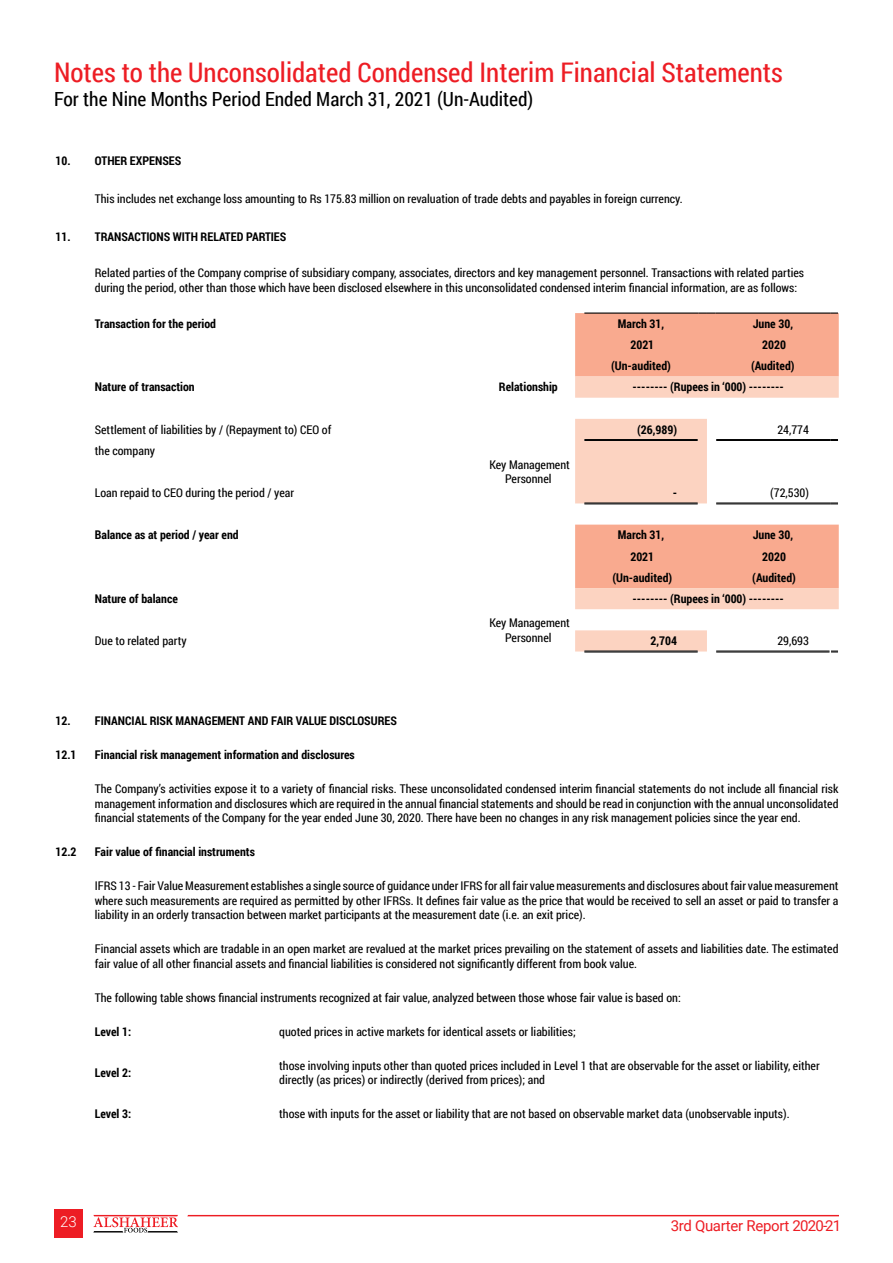
<style>
.page{position:relative;width:893px;height:1263px;background:#fff}
.page>*{position:absolute;margin:0;border:0;box-sizing:border-box;transform-origin:0 0}
.t1{font:27px "Roboto Condensed";color:#ed1d24}
.t2{font:19.5px "Roboto Condensed";color:#000}
.t3{font:15px "Roboto";letter-spacing:-.02em;color:#ed1d24}
.t4{font:300 15px "Roboto";color:#fff}
.t5{font:12px/14.4px "Roboto Condensed";color:#000}
.t6{font:700 12px "Roboto Condensed";color:#000}
</style>
<div class="page">
<div style="left:54px;top:1209px;width:29px;height:29px;background:#ed1d24"></div>
<svg style="left:93px;top:1215px;width:85px;height:17px"></svg>
<svg style="left:187px;top:1215px;width:652px;height:1px"></svg>
<div style="left:575px;top:313px;width:264px;height:64px;background:#f9aa8f"></div>
<svg style="left:575px;top:377px;width:264px;height:274px"></svg>
<hr style="left:584px;top:312px;width:114px;height:2px;background:#000">
<svg style="left:698px;top:312px;width:17px;height:2px"></svg>
<hr style="left:715px;top:312px;width:115px;height:2px;background:#000">
<svg style="left:830px;top:312px;width:8px;height:2px"></svg>
<hr style="left:584px;top:439px;width:114px;height:1px;background:#000">
<hr style="left:584px;top:440px;width:114px;height:1px;background:#000">
<hr style="left:716px;top:439px;width:114px;height:1px;background:#000">
<hr style="left:716px;top:440px;width:114px;height:1px;background:#000">
<svg style="left:830px;top:439px;width:8px;height:2px"></svg>
<hr style="left:584px;top:503px;width:114px;height:1px;background:#000">
<hr style="left:584px;top:504px;width:114px;height:1px;background:#000">
<hr style="left:716px;top:503px;width:114px;height:1px;background:#000">
<hr style="left:716px;top:504px;width:114px;height:1px;background:#000">
<svg style="left:830px;top:503px;width:8px;height:2px"></svg>
<svg style="left:831px;top:651px;width:7px;height:2px"></svg>
<hr style="left:584px;top:651px;width:114px;height:1px;background:#000">
<hr style="left:584px;top:652px;width:114px;height:1px;background:#000">
<hr style="left:716px;top:651px;width:113px;height:1px;background:#000">
<hr style="left:716px;top:652px;width:113px;height:1px;background:#000">
<h1 class="t1" style="left:54px;top:54px;width:730px">Notes to the Unconsolidated Condensed Interim Financial Statements</h1>
<h2 class="t2" style="left:54px;top:85px;width:481px">For the Nine Months Period Ended March 31, 2021 (Un-Audited)</h2>
<p class="t6" style="left:55px;top:152px;width:127px">10. OTHER EXPENSES</p>
<p class="t5" style="left:95px;top:191px;width:589px">This includes net exchange loss amounting to Rs 175.83 million on revaluation of trade debts and payables in foreign currency.</p>
<p class="t6" style="left:55px;top:229px;width:232px">11. TRANSACTIONS WITH RELATED PARTIES</p>
<p class="t5" style="left:95px;top:265px;width:711px">Related parties of the Company comprise of subsidiary company, associates, directors and key management personnel. Transactions with related parties during the period, other than those which have been disclosed elsewhere in this unconsolidated condensed interim financial information, are as follows:</p>
<p class="t6" style="left:95px;top:315px;width:123px">Transaction for the period</p>
<p class="t6" style="left:618px;top:315px;width:48px">March 31,</p>
<p class="t6" style="left:753px;top:315px;width:42px">June 30,</p>
<p class="t6" style="left:630px;top:336px;width:25px">2021</p>
<p class="t6" style="left:762px;top:336px;width:25px">2020</p>
<p class="t6" style="left:611px;top:357px;width:61px">(Un-audited)</p>
<p class="t6" style="left:751px;top:357px;width:45px">(Audited)</p>
<p class="t6" style="left:95px;top:379px;width:101px">Nature of transaction</p>
<p class="t6" style="left:499px;top:379px;width:60px">Relationship</p>
<p class="t6" style="left:632px;top:379px;width:153px">-------- (Rupees in ‘000) --------</p>
<p class="t5" style="left:95px;top:422px;width:238px">Settlement of liabilities by / (Repayment to) CEO of</p>
<p class="t5" style="left:489px;top:457px;width:82px;text-align:center">Key Management<br>Personnel</p>
<p class="t6" style="left:637px;top:421px;width:41px">(26,989)</p>
<p class="t5" style="left:777px;top:422px;width:33px">24,774</p>
<p class="t5" style="left:95px;top:443px;width:62px">the company</p>
<p class="t5" style="left:95px;top:485px;width:201px">Loan repaid to CEO during the period / year</p>
<p class="t6" style="left:673px;top:484px;width:6px">-</p>
<p class="t5" style="left:770px;top:485px;width:40px">(72,530)</p>
<p class="t6" style="left:95px;top:527px;width:145px">Balance as at period / year end</p>
<p class="t6" style="left:618px;top:527px;width:48px">March 31,</p>
<p class="t6" style="left:753px;top:527px;width:42px">June 30,</p>
<p class="t6" style="left:630px;top:548px;width:25px">2021</p>
<p class="t6" style="left:762px;top:548px;width:25px">2020</p>
<p class="t6" style="left:612px;top:569px;width:61px">(Un-audited)</p>
<p class="t6" style="left:752px;top:569px;width:45px">(Audited)</p>
<p class="t6" style="left:95px;top:590px;width:84px">Nature of balance</p>
<p class="t5" style="left:489px;top:615px;width:82px;text-align:center">Key Management<br>Personnel</p>
<p class="t6" style="left:632px;top:590px;width:153px">-------- (Rupees in ‘000) --------</p>
<p class="t5" style="left:95px;top:633px;width:93px">Due to related party</p>
<p class="t6" style="left:651px;top:632px;width:28px">2,704</p>
<p class="t5" style="left:777px;top:633px;width:33px">29,693</p>
<p class="t6" style="left:55px;top:712px;width:343px">12. FINANCIAL RISK MANAGEMENT AND FAIR VALUE DISCLOSURES</p>
<p class="t6" style="left:55px;top:747px;width:23px">12.1</p>
<p class="t6" style="left:95px;top:747px;width:262px">Financial risk management information and disclosures</p>
<p class="t5" style="left:95px;top:781px;width:745px;text-align:justify">The Company’s activities expose it to a variety of financial risks. These unconsolidated condensed interim financial statements do not include all financial risk management information and disclosures which are required in the annual financial statements and should be read in conjunction with the annual unconsolidated financial statements of the Company for the year ended June 30, 2020. There have been no changes in any risk management policies since the year end.</p>
<p class="t6" style="left:55px;top:843px;width:23px">12.2</p>
<p class="t6" style="left:95px;top:843px;width:162px">Fair value of financial instruments</p>
<p class="t5" style="left:95px;top:878px;width:745px;text-align:justify">IFRS 13 - Fair Value Measurement establishes a single source of guidance under IFRS for all fair value measurements and disclosures about fair value measurement where such measurements are required as permitted by other IFRSs. It defines fair value as the price that would be received to sell an asset or paid to transfer a liability in an orderly transaction between market participants at the measurement date (i.e. an exit price).</p>
<p class="t5" style="left:95px;top:941px;width:745px">Financial assets which are tradable in an open market are revalued at the market prices prevailing on the statement of assets and liabilities date. The estimated fair value of all other financial assets and financial liabilities is considered not significantly different from book value.</p>
<p class="t5" style="left:95px;top:990px;width:587px">The following table shows financial instruments recognized at fair value, analyzed between those whose fair value is based on:</p>
<p class="t6" style="left:95px;top:1023px;width:38px">Level 1:</p>
<p class="t5" style="left:279px;top:1024px;width:298px">quoted prices in active markets for identical assets or liabilities;</p>
<p class="t6" style="left:95px;top:1064px;width:38px">Level 2:</p>
<p class="t5" style="left:279px;top:1058px;width:542px">those involving inputs other than quoted prices included in Level 1 that are observable for the asset or liability, either directly (as prices) or indirectly (derived from prices); and</p>
<p class="t6" style="left:95px;top:1105px;width:38px">Level 3:</p>
<p class="t5" style="left:279px;top:1106px;width:512px">those with inputs for the asset or liability that are not based on observable market data (unobservable inputs).</p>
<p class="t4" style="left:60px;top:1211px;width:18px">23</p>
<p class="t3" style="left:671px;top:1215px;width:172px">3rd Quarter Report 2020-21</p>
</div>
